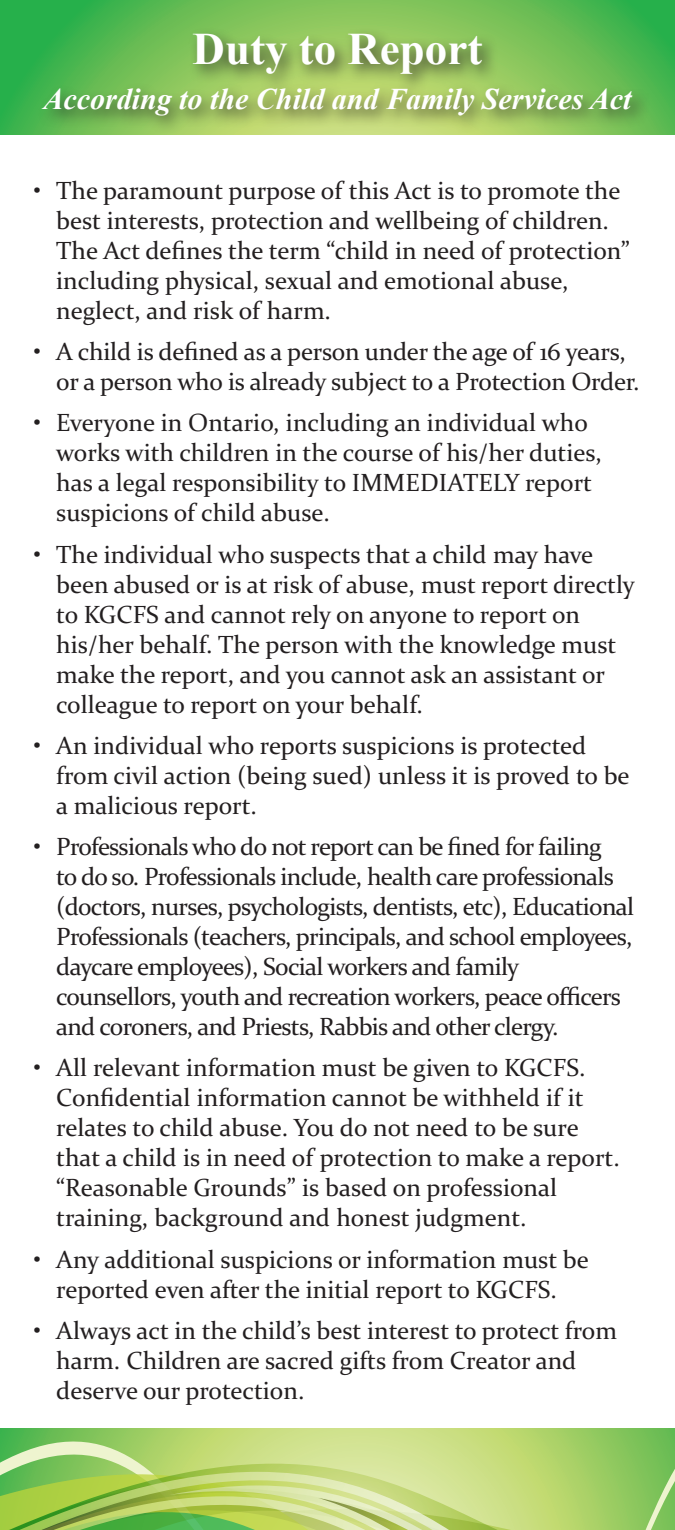
<style>
.page{position:relative;width:675px;height:1530px;background:#fff}
.page>*{position:absolute;margin:0;border:0;box-sizing:border-box;transform-origin:0 0}
.t1{font:700 45px "Times New Roman";color:#fff}
.t2{font:italic 700 30px "Times New Roman";color:#fff}
.t3{font:25px/30px "Constantia";color:#231f20}
.t4{font:25px/30px "Constantia";letter-spacing:-.03em;color:#231f20}
</style>
<div class="page">
<svg style="left:0;top:1429px;width:675px;height:35px;background:#b2d679"></svg>
<svg style="left:0;top:1464px;width:675px;height:8px;background:#b1d575"></svg>
<svg style="left:0;top:1472px;width:675px;height:58px;background:#b0d16e"></svg>
<svg style="left:0;top:0;width:675px;height:36px;background:#5ebb53"></svg>
<svg style="left:0;top:36px;width:675px;height:99px;background:#42b550"></svg>
<div style="left:36px;top:27px;width:614px;height:107px;background:#231f20;opacity:.75"></div>
<h1 class="t1" style="left:193px;top:18px;width:291px">Duty to Report</h1>
<p class="t2" style="left:43px;top:78px;width:590px">According to the Child and Family Services Act</p>
<p class="t3" style="left:56px;top:175px;width:575px;text-indent:-22px">• The paramount purpose of this Act is to promote the best interests, protection and wellbeing of children.<br>The Act defines the term “child in need of protection” including physical, sexual and emotional abuse, neglect, and risk of harm.</p>
<p class="t3" style="left:56px;top:336px;width:585px;text-indent:-22px">• A child is defined as a person under the age of 16 years, or a person who is already subject to a Protection Order.</p>
<p class="t3" style="left:56px;top:408px;width:547px;text-indent:-22px">• Everyone in Ontario, including an individual who works with children in the course of his/her duties, has a legal responsibility to IMMEDIATELY report suspicions of child abuse.</p>
<p class="t3" style="left:56px;top:539px;width:580px;text-indent:-22px">• The individual who suspects that a child may have been abused or is at risk of abuse, must report directly to KGCFS and cannot rely on anyone to report on his/her behalf. The person with the knowledge must make the report, and you cannot ask an assistant or colleague to report on your behalf.</p>
<p class="t3" style="left:56px;top:730px;width:575px;text-indent:-22px">• An individual who reports suspicions is protected from civil action (being sued) unless it is proved to be a malicious report.</p>
<p class="t4" style="left:56px;top:831px;width:579px;text-indent:-22px">• Professionals who do not report can be fined for failing<br>to do so. Professionals include, health care professionals (doctors, nurses, psychologists, dentists, etc), Educational Professionals (teachers, principals, and school employees, daycare employees), Social workers and family counsellors, youth and recreation workers, peace officers and coroners, and Priests, Rabbis and other clergy.</p>
<p class="t3" style="left:56px;top:1053px;width:565px;text-indent:-22px">• All relevant information must be given to KGCFS.<br>Confidential information cannot be withheld if it relates to child abuse. You do not need to be sure that a child is in need of protection to make a report. “Reasonable Grounds” is based on professional training, background and honest judgment.</p>
<p class="t3" style="left:34px;top:1244px;width:557px;text-align:center">• Any additional suspicions or information must be reported even after the initial report to KGCFS.</p>
<p class="t3" style="left:56px;top:1315px;width:562px;text-indent:-22px">• Always act in the child’s best interest to protect from harm. Children are sacred gifts from Creator and deserve our protection.</p>
</div>
